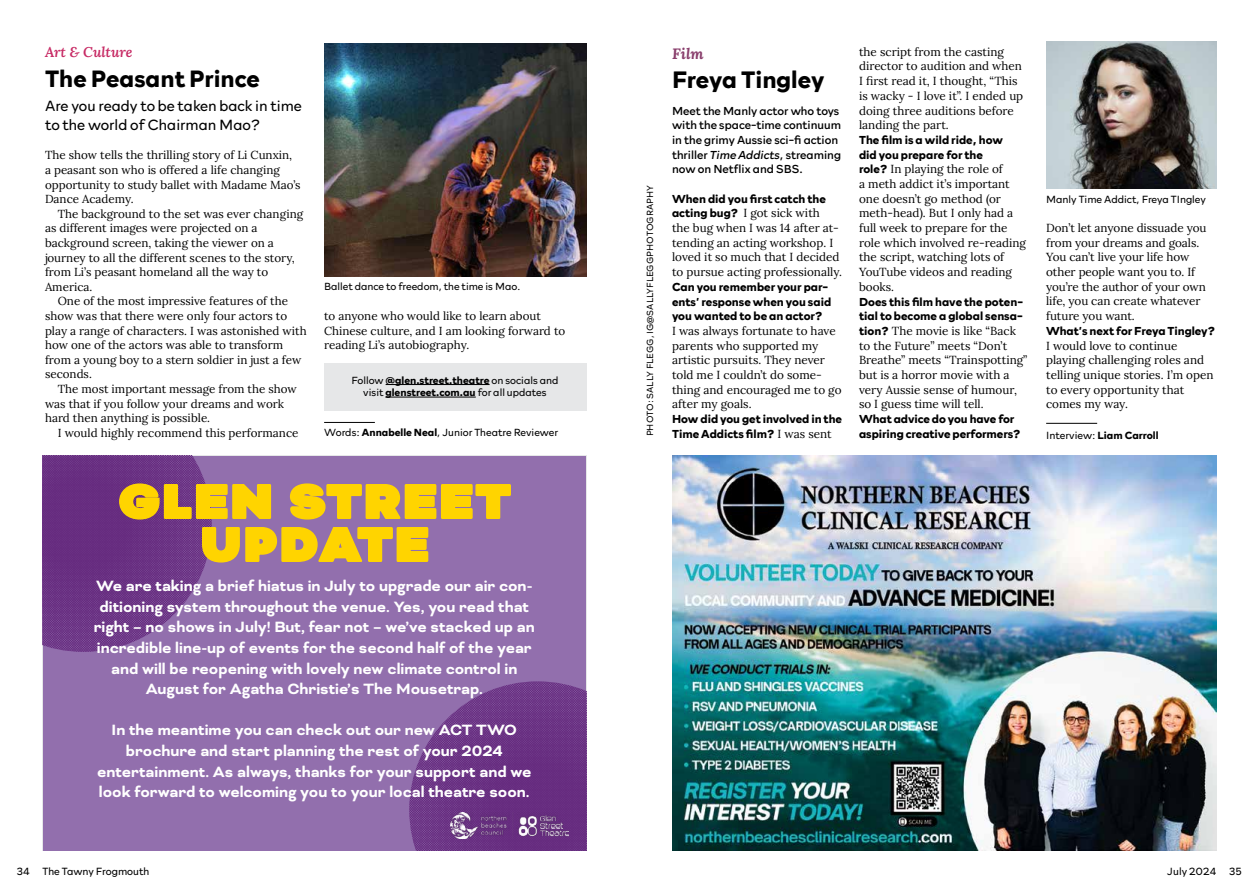
<style>
.page{position:relative;width:1259px;height:893px;background:#fff}
.page>*{position:absolute;margin:0;border:0;box-sizing:border-box;transform-origin:0 0}
.t1{font:900 55.95px/43px "Bicyclette";letter-spacing:.04em;color:#ffd400;text-align:center}
.t2{font:700 24px "Rockford Sans";color:#000}
.t3{font:700 23.85px "Rockford Sans";color:#000}
.t4{font:700 17.25px/20.7px "Bicyclette";color:#fff;text-align:center}
.t5{font:italic 700 15px "Lora";color:#893e6c}
.t6{font:300 14.85px/19.4px "Rockford Sans";color:#000}
.t7{font:italic 600 14.1px "Lora";color:#c72b65}
.t8{font:11.7px/14.7px "Lora";color:#000}
.t9{font:700 11.7px/14.7px "Rockford Sans";color:#000}
.t10{font:11.7px/14.7px "Rockford Sans";color:#000}
.t11{font:11.55px/14.5px "Lora";color:#000}
.t12{font:300 10.5px "Rockford Sans";color:#000}
.t13{font:700 10.5px/12.5px "Rockford Sans";color:#000;text-align:center}
.t14{font:300 9px "Rockford Sans";color:#000}
.s1{font-weight:300}
.s2{font-weight:700}
.s3{font-family:"Rockford Sans";font-weight:700}
.s4{font-style:italic}
.s5{font-family:"Lora";font-weight:400}
</style>
<div class="page">
<img style="left:1046px;top:41px;width:170px;height:147px">
<hr style="left:1046px;top:423px;width:51px;height:1px;background:#000">
<img style="left:324px;top:43px;width:262px;height:233px">
<hr style="left:324px;top:422px;width:51px;height:1px;background:#000">
<div style="left:324px;top:364px;width:262px;height:47px;background:#e6e7e8"></div>
<hr style="left:386px;top:384px;width:103px;height:1px;background:#000">
<hr style="left:385px;top:397px;width:91px;height:1px;background:#000">
<img style="left:672px;top:455px;width:544px;height:395px">
<div style="left:43px;top:456px;width:543px;height:394px;background:#926fad"></div>
<svg style="left:43px;top:455px;width:169px;height:197px;background:#703b89"></svg>
<svg style="left:409px;top:681px;width:178px;height:169px;background:#713c8a"></svg>
<img style="left:450px;top:812px;width:119px;height:26px">
<p class="t7" style="left:45px;top:42px;width:89px">Art &amp; Culture</p>
<h3 class="t3" style="left:45px;top:61px;width:216px">The Peasant Prince</h3>
<p class="t6" style="left:45px;top:95px;width:258px">Are you ready to be taken back in time to the world of Chairman Mao?</p>
<p class="t11" style="left:45px;top:147px;width:257px">The show tells the thrilling story of Li Cunxin, a peasant son who is offered a life changing opportunity to study ballet with Madame Mao’s Dance Academy.</p>
<p class="t11" style="left:45px;top:206px;width:260px;text-indent:13px">The background to the set was ever changing as different images were projected on a background screen, taking the viewer on a journey to all the different scenes to the story, from Li’s peasant homeland all the way to America.</p>
<p class="t11" style="left:45px;top:293px;width:263px;text-indent:13px">One of the most impressive features of the show was that there were only four actors to play a range of characters. I was astonished with how one of the actors was able to transform from a young boy to a stern soldier in just a few seconds.</p>
<p class="t11" style="left:45px;top:381px;width:253px;text-indent:13px">The most important message from the show was that if you follow your dreams and work hard then anything is possible.</p>
<p class="t11" style="left:58px;top:425px;width:242px">I would highly recommend this performance</p>
<p class="t12" style="left:324px;top:278px;width:198px">Ballet dance to freedom, the time is Mao.</p>
<p class="t11" style="left:324px;top:308px;width:243px">to anyone who would like to learn about<br>Chinese culture, and I am looking forward to reading Li’s autobiography.</p>
<p class="t13" style="left:351px;top:373px;width:209px"><span class="s1">Follow</span> @glen.street.theatre <span class="s1">on socials and visit</span> glenstreet.com.au <span class="s1">for all updates</span></p>
<p class="t12" style="left:324px;top:425px;width:236px">Words: <span class="s2">Annabelle Neal</span>, Junior Theatre Reviewer</p>
<h1 class="t1" style="left:119px;top:482px;width:394px">GLEN STREET<br>UPDATE</h1>
<p class="t4" style="left:94px;top:576px;width:442px">We are taking a brief hiatus in July to upgrade our air con&shy;ditioning system throughout the venue. Yes, you read that right – no shows in July! But, fear not – we’ve stacked up an incredible line-up of events for the second half of the year and will be reopening with lovely new climate control in August for Agatha Christie’s The Mousetrap.</p>
<h3 class="t4" style="left:97px;top:720px;width:436px">In the meantime you can check out our new ACT TWO brochure and start planning the rest of your 2024 entertainment. As always, thanks for your support and we look forward to welcoming you to your local theatre soon.</h3>
<p class="t14" style="left:643px;top:436px;width:253px;rotate:-90deg">PHOTO: SALLY FLEGG, IG@SALLYFLEGGPHOTOGRAPHY</p>
<p class="t5" style="left:672px;top:44px;width:33px">Film</p>
<p class="t8" style="left:859px;top:43px;width:166px">the script from the casting director to audition and when<br>I first read it, I thought, “This is wacky - I love it”. I ended up doing three auditions before landing the part.</p>
<p class="t9" style="left:859px;top:132px;width:145px">The film is a wild ride, how did you prepare for the</p>
<p class="t8" style="left:859px;top:161px;width:168px"><span class="s3">role?</span> In playing the role of<br>a meth addict it’s important one doesn’t go method (or meth-head). But I only had a full week to prepare for the role which involved re-reading the script, watching lots of<br>YouTube videos and reading books.</p>
<p class="t9" style="left:859px;top:293px;width:165px">Does this film have the poten&shy;tial to become a global sensa-</p>
<p class="t8" style="left:859px;top:323px;width:170px"><span class="s3">tion?</span> The movie is like “Back to the Future” meets “Don’t<br>Breathe” meets “Trainspotting” but is a horror movie with a very Aussie sense of humour, so I guess time will tell.</p>
<p class="t9" style="left:859px;top:411px;width:163px">What advice do you have for aspiring creative performers?</p>
<h2 class="t2" style="left:672px;top:62px;width:154px">Freya Tingley</h2>
<p class="t10" style="left:672px;top:102px;width:171px">Meet the Manly actor who toys with the space-time continuum in the grimy Aussie sci-fi action thriller <span class="s4">Time Addicts</span>, streaming now on Netflix and SBS.</p>
<p class="t9" style="left:672px;top:191px;width:155px">When did you first catch the</p>
<p class="t8" style="left:672px;top:205px;width:171px"><span class="s3">acting bug?</span> I got sick with<br>the bug when I was 14 after at&shy;tending an acting workshop. I loved it so much that I decided to pursue acting professionally.</p>
<p class="t9" style="left:672px;top:279px;width:161px">Can you remember your par&shy;ents’ response when you said you wanted to be an actor?</p>
<p class="t8" style="left:672px;top:323px;width:171px">I was always fortunate to have parents who supported my artistic pursuits. They never told me I couldn’t do some&shy;thing and encouraged me to go after my goals.</p>
<p class="t9" style="left:672px;top:411px;width:172px">How did you get involved in the<br>Time Addicts film? <span class="s5">I was sent</span></p>
<p class="t12" style="left:1046px;top:191px;width:161px">Manly Time Addict, Freya TIngley</p>
<p class="t8" style="left:1046px;top:220px;width:162px">Don’t let anyone dissuade you from your dreams and goals.<br>You can’t live your life how other people want you to. If you’re the author of your own life, you can create whatever future you want.</p>
<p class="t9" style="left:1046px;top:323px;width:171px">What’s next for Freya Tingley?</p>
<p class="t8" style="left:1046px;top:337px;width:169px">I would love to continue playing challenging roles and telling unique stories. I’m open to every opportunity that comes my way.</p>
<p class="t13" style="left:1046px;top:429px;width:114px"><span class="s1">Interview:</span> Liam Carroll</p>
<p class="t12" style="left:17px;top:864px;width:134px">34 The Tawny Frogmouth</p>
<p class="t12" style="left:1167px;top:864px;width:76px">July 2024 35</p>
</div>
